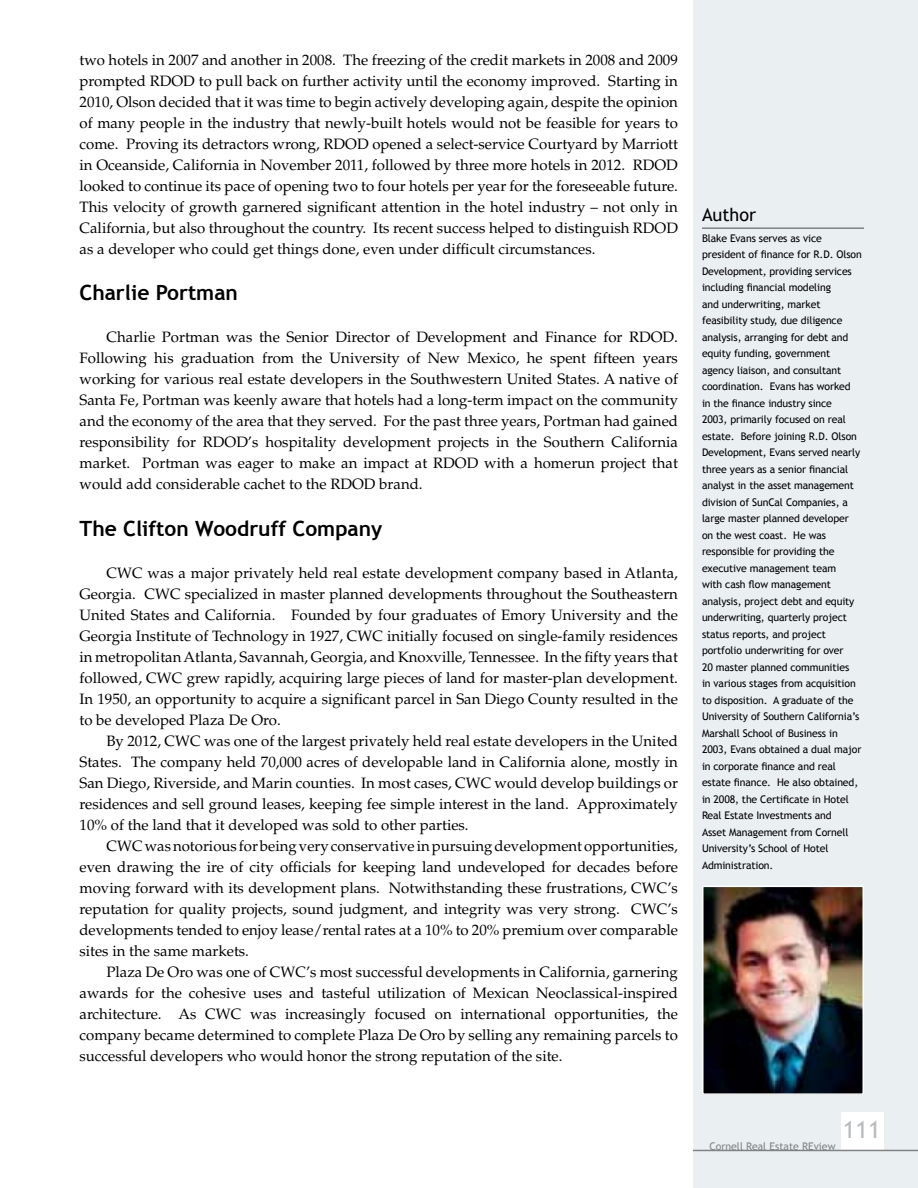
<style>
.page{position:relative;width:918px;height:1188px;background:#fff}
.page>*{position:absolute;margin:0;border:0;box-sizing:border-box;transform-origin:0 0}
.t1{font:24px "Trebuchet MS";color:#b8babc}
.t2{font:700 21px "Trebuchet MS";color:#000}
.t3{font:18px "Trebuchet MS";color:#000}
.t4{font:15px/21px "Palatino LT Std";color:#000;text-align:justify}
.t5{font:10.5px/16.5px "Trebuchet MS";letter-spacing:-.01em;color:#000}
.t6{font:10.5px "Trebuchet MS";color:#808285}
</style>
<div class="page">
<div style="left:693px;top:0;width:225px;height:1188px;background:#eaeff2"></div>
<div style="left:842px;top:1113px;width:42px;height:38px;background:#fff"></div>
<hr style="left:693px;top:1150px;width:225px;height:1px;background:#808285">
<hr style="left:702px;top:227px;width:162px;height:2px;background:#808285">
<img style="left:705px;top:889px;width:156px;height:203px">
<div style="left:702px;top:886px;width:162px;height:209px;border:2px solid #fff"></div>
<p class="t4" style="left:80px;top:50px;width:600px">two hotels in 2007 and another in 2008. The freezing of the credit markets in 2008 and 2009 prompted RDOD to pull back on further activity until the economy improved. Starting in 2010, Olson decided that it was time to begin actively developing again, despite the opinion of many people in the industry that newly-built hotels would not be feasible for years to come. Proving its detractors wrong, RDOD opened a select-service Courtyard by Marriott in Oceanside, California in November 2011, followed by three more hotels in 2012. RDOD looked to continue its pace of opening two to four hotels per year for the foreseeable future.<br>This velocity of growth garnered significant attention in the hotel industry – not only in California, but also throughout the country. Its recent success helped to distinguish RDOD as a developer who could get things done, even under difficult circumstances.</p>
<h2 class="t2" style="left:80px;top:280px;width:160px">Charlie Portman</h2>
<p class="t4" style="left:80px;top:327px;width:600px;text-indent:27px">Charlie Portman was the Senior Director of Development and Finance for RDOD.<br>Following his graduation from the University of New Mexico, he spent fifteen years working for various real estate developers in the Southwestern United States. A native of Santa Fe, Portman was keenly aware that hotels had a long-term impact on the community and the economy of the area that they served. For the past three years, Portman had gained responsibility for RDOD’s hospitality development projects in the Southern California market. Portman was eager to make an impact at RDOD with a homerun project that would add considerable cachet to the RDOD brand.</p>
<h2 class="t2" style="left:80px;top:515px;width:304px">The Clifton Woodruff Company</h2>
<p class="t4" style="left:80px;top:562px;width:600px;text-indent:27px">CWC was a major privately held real estate development company based in Atlanta, Georgia. CWC specialized in master planned developments throughout the Southeastern United States and California. Founded by four graduates of Emory University and the Georgia Institute of Technology in 1927, CWC initially focused on single-family residences in metropolitan Atlanta, Savannah, Georgia, and Knoxville, Tennessee. In the fifty years that followed, CWC grew rapidly, acquiring large pieces of land for master-plan development.<br>In 1950, an opportunity to acquire a significant parcel in San Diego County resulted in the to be developed Plaza De Oro.</p>
<p class="t4" style="left:80px;top:730px;width:600px;text-indent:27px">By 2012, CWC was one of the largest privately held real estate developers in the United States. The company held 70,000 acres of developable land in California alone, mostly in San Diego, Riverside, and Marin counties. In most cases, CWC would develop buildings or residences and sell ground leases, keeping fee simple interest in the land. Approximately 10% of the land that it developed was sold to other parties.</p>
<p class="t4" style="left:80px;top:835px;width:600px;text-indent:27px">CWC was notorious for being very conservative in pursuing development opportunities, even drawing the ire of city officials for keeping land undeveloped for decades before moving forward with its development plans. Notwithstanding these frustrations, CWC’s reputation for quality projects, sound judgment, and integrity was very strong. CWC’s developments tended to enjoy lease/rental rates at a 10% to 20% premium over comparable sites in the same markets.</p>
<p class="t4" style="left:80px;top:961px;width:600px;text-indent:27px">Plaza De Oro was one of CWC’s most successful developments in California, garnering awards for the cohesive uses and tasteful utilization of Mexican Neoclassical-inspired architecture. As CWC was increasingly focused on international opportunities, the company became determined to complete Plaza De Oro by selling any remaining parcels to successful developers who would honor the strong reputation of the site.</p>
<p class="t3" style="left:702px;top:204px;width:56px">Author</p>
<p class="t5" style="left:702px;top:230px;width:161px">Blake Evans serves as vice president of finance for R.D. Olson<br>Development, providing services including financial modeling<br>and underwriting, market feasibility study, due diligence analysis, arranging for debt and equity funding, government agency liaison, and consultant coordination. Evans has worked in the finance industry since<br>2003, primarily focused on real estate. Before joining R.D. Olson<br>Development, Evans served nearly three years as a senior financial analyst in the asset management division of SunCal Companies, a large master planned developer on the west coast. He was responsible for providing the executive management team<br>with cash flow management analysis, project debt and equity underwriting, quarterly project status reports, and project portfolio underwriting for over<br>20 master planned communities<br>in various stages from acquisition to disposition. A graduate of the<br>University of Southern California’s<br>Marshall School of Business in<br>2003, Evans obtained a dual major in corporate finance and real estate finance. He also obtained, in 2008, the Certificate in Hotel<br>Real Estate Investments and<br>Asset Management from Cornell<br>University’s School of Hotel<br>Administration.</p>
<p class="t6" style="left:710px;top:1140px;width:127px">Cornell Real Estate REview</p>
<h1 class="t1" style="left:843px;top:1115px;width:39px">111</h1>
</div>
